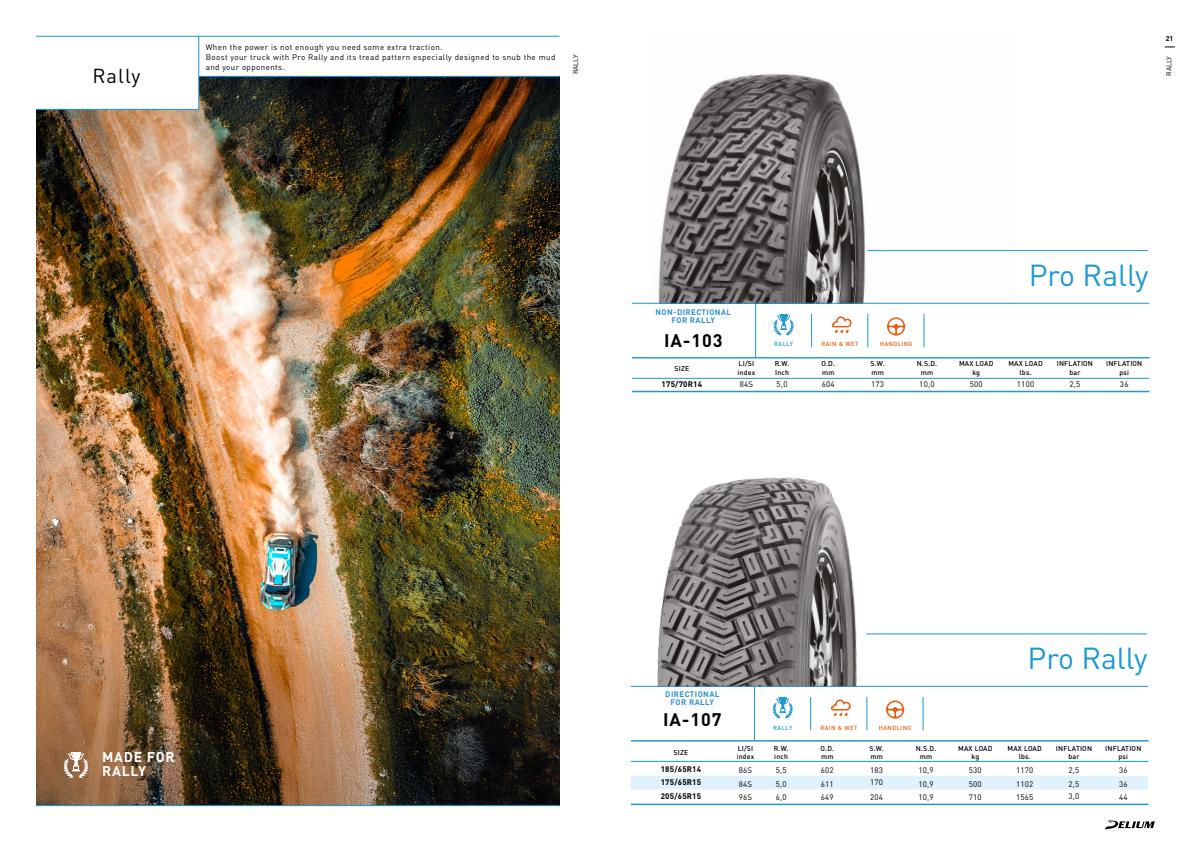
<style>
.page{position:relative;width:1191px;height:842px;background:#fff}
.page>*{position:absolute;margin:0;border:0;box-sizing:border-box;transform-origin:0 0}
.t1{font:30px "DIN";color:#1c98d5}
.t2{font:20px "DIN";letter-spacing:.05em;color:#000}
.t3{font:700 18px "DIN";letter-spacing:.05em;color:#000}
.t4{font:700 14px/14px "DIN";letter-spacing:.05em;color:#fff}
.t5{font:8px/9.6px "DIN";letter-spacing:.05em;color:#000}
.t6{font:700 8px/8px "DIN";letter-spacing:.05em;color:#3192d0;text-align:center}
.t7{font:700 8px "DIN";letter-spacing:.025em;color:#000}
.t8{font:500 7px/8.4px "DIN";letter-spacing:.025em;color:#000;text-align:center}
.t9{font:7px "DIN";color:#000}
.t10{font:700 7px "DIN";color:#000}
.t11{font:500 6px "DIN";letter-spacing:.07em;color:#ea5b0b}
.t12{font:500 6px "DIN";letter-spacing:.07em;color:#1c98d5}
</style>
<div class="page">
<svg style="left:1105px;top:820px;width:50px;height:9px"></svg>
<img style="left:36px;top:77px;width:523px;height:728px">
<svg style="left:64px;top:752px;width:24px;height:26px"></svg>
<div style="left:34px;top:37px;width:165px;height:72px;background:#fff"></div>
<hr style="left:36px;top:36px;width:523px;height:1px;background:#1c98d5">
<hr style="left:36px;top:805px;width:523px;height:1px;background:#1c98d5">
<hr style="left:199px;top:76px;width:360px;height:1px;background:#1c98d5">
<hr style="left:36px;top:109px;width:163px;height:1px;background:#1c98d5">
<hr style="left:198px;top:36px;width:1px;height:73px;background:#1c98d5">
<img style="left:649px;top:73px;width:365px;height:230px">
<svg style="left:732px;top:358px;width:29px;height:20px"></svg>
<hr style="left:632px;top:391px;width:517px;height:1px;background:#1c98d5">
<hr style="left:632px;top:378px;width:517px;height:1px;background:#1c98d5">
<svg style="left:774px;top:314px;width:19px;height:21px"></svg>
<svg style="left:887px;top:317px;width:18px;height:19px"></svg>
<svg style="left:831px;top:316px;width:20px;height:17px"></svg>
<hr style="left:811px;top:314px;width:1px;height:33px;background:#1c98d5">
<hr style="left:867px;top:314px;width:1px;height:33px;background:#1c98d5">
<hr style="left:923px;top:314px;width:1px;height:33px;background:#1c98d5">
<img style="left:652px;top:477px;width:333px;height:209px">
<svg style="left:630px;top:760px;width:518px;height:29px"></svg>
<hr style="left:631px;top:804px;width:517px;height:1px;background:#1c98d5">
<hr style="left:631px;top:761px;width:517px;height:1px;background:#1c98d5">
<svg style="left:773px;top:697px;width:19px;height:21px"></svg>
<svg style="left:886px;top:700px;width:18px;height:19px"></svg>
<svg style="left:830px;top:699px;width:20px;height:17px"></svg>
<hr style="left:810px;top:697px;width:1px;height:33px;background:#1c98d5">
<hr style="left:866px;top:697px;width:1px;height:33px;background:#1c98d5">
<hr style="left:923px;top:697px;width:1px;height:33px;background:#1c98d5">
<hr style="left:867px;top:250px;width:281px;height:1px;background:#1c98d5">
<hr style="left:866px;top:634px;width:281px;height:1px;background:#1c98d5">
<hr style="left:632px;top:357px;width:517px;height:1px;background:#1c98d5">
<hr style="left:632px;top:303px;width:517px;height:1px;background:#1c98d5">
<hr style="left:755px;top:303px;width:1px;height:55px;background:#1c98d5">
<hr style="left:631px;top:741px;width:517px;height:1px;background:#1c98d5">
<hr style="left:630px;top:686px;width:518px;height:1px;background:#1c98d5">
<hr style="left:754px;top:686px;width:1px;height:55px;background:#1c98d5">
<h2 class="t2" style="left:92px;top:63px;width:49px">Rally</h2>
<p class="t5" style="left:206px;top:42px;width:351px">When the power is not enough you need some extra traction.<br>Boost your truck with Pro Rally and its tread pattern especially designed to snub the mud and your opponents.</p>
<p class="t9" style="left:571px;top:74px;width:21px;rotate:-90deg">RALLY</p>
<p class="t10" style="left:1165px;top:34px;width:9px">21</p>
<p class="t9" style="left:1164px;top:76px;width:21px;rotate:-90deg">RALLY</p>
<p class="t6" style="left:655px;top:308px;width:77px">NON-DIRECTIONAL<br>FOR RALLY</p>
<h1 class="t1" style="left:1028px;top:256px;width:121px">Pro Rally</h1>
<h3 class="t3" style="left:664px;top:328px;width:60px">IA-103</h3>
<p class="t8" style="left:674px;top:364px;width:16px">SIZE</p>
<p class="t8" style="left:737px;top:359px;width:19px;text-align:left">LI/SI index</p>
<p class="t8" style="left:774px;top:359px;width:16px;text-align:left">R.W.<br>Inch</p>
<p class="t8" style="left:821px;top:359px;width:15px;text-align:left">O.D. mm</p>
<p class="t8" style="left:870px;top:359px;width:16px;text-align:left">S.W. mm</p>
<p class="t8" style="left:916px;top:359px;width:22px">N.S.D. mm</p>
<p class="t8" style="left:959px;top:359px;width:36px">MAX LOAD kg</p>
<p class="t8" style="left:1008px;top:359px;width:36px">MAX LOAD lbs.</p>
<p class="t8" style="left:1056px;top:359px;width:38px">INFLATION bar</p>
<p class="t8" style="left:1106px;top:359px;width:38px">INFLATION psi</p>
<p class="t7" style="left:661px;top:379px;width:42px">175/70R14</p>
<p class="t5" style="left:739px;top:379px;width:15px">84S</p>
<p class="t5" style="left:776px;top:379px;width:12px">5,0</p>
<p class="t5" style="left:822px;top:379px;width:14px">604</p>
<p class="t5" style="left:871px;top:379px;width:14px">173</p>
<p class="t5" style="left:919px;top:379px;width:17px">10,0</p>
<p class="t5" style="left:969px;top:379px;width:14px">500</p>
<p class="t5" style="left:1017px;top:379px;width:19px">1100</p>
<p class="t5" style="left:1069px;top:379px;width:12px">2,5</p>
<p class="t5" style="left:1120px;top:379px;width:10px">36</p>
<p class="t12" style="left:774px;top:340px;width:21px">RALLY</p>
<p class="t11" style="left:821px;top:340px;width:39px">RAIN &amp; WET</p>
<p class="t11" style="left:879px;top:340px;width:34px">HANDLING</p>
<h3 class="t4" style="left:102px;top:749px;width:74px">MADE FOR<br>RALLY</h3>
<p class="t6" style="left:665px;top:690px;width:56px">DIRECTIONAL<br>FOR RALLY</p>
<h1 class="t1" style="left:1027px;top:640px;width:121px">Pro Rally</h1>
<h3 class="t3" style="left:663px;top:707px;width:60px">IA-107</h3>
<p class="t8" style="left:673px;top:748px;width:16px">SIZE</p>
<p class="t8" style="left:736px;top:744px;width:19px;text-align:left">LI/SI index</p>
<p class="t8" style="left:774px;top:744px;width:16px;text-align:left">R.W. inch</p>
<p class="t8" style="left:820px;top:744px;width:15px;text-align:left">O.D. mm</p>
<p class="t8" style="left:869px;top:744px;width:16px;text-align:left">S.W. mm</p>
<p class="t8" style="left:915px;top:744px;width:22px">N.S.D. mm</p>
<p class="t8" style="left:958px;top:744px;width:36px">MAX LOAD kg</p>
<p class="t8" style="left:1007px;top:744px;width:36px">MAX LOAD lbs.</p>
<p class="t8" style="left:1056px;top:744px;width:38px">INFLATION bar</p>
<p class="t8" style="left:1105px;top:744px;width:38px">INFLATION psi</p>
<p class="t7" style="left:660px;top:764px;width:42px">185/65R14</p>
<p class="t5" style="left:738px;top:765px;width:15px">86S</p>
<p class="t5" style="left:775px;top:765px;width:12px">5,5</p>
<p class="t5" style="left:821px;top:765px;width:14px">602</p>
<p class="t5" style="left:870px;top:765px;width:14px">183</p>
<p class="t5" style="left:918px;top:765px;width:17px">10,9</p>
<p class="t5" style="left:969px;top:765px;width:14px">530</p>
<p class="t5" style="left:1016px;top:765px;width:19px">1170</p>
<p class="t5" style="left:1068px;top:765px;width:12px">2,5</p>
<p class="t5" style="left:1119px;top:765px;width:10px">36</p>
<p class="t7" style="left:660px;top:777px;width:42px">175/65R15</p>
<p class="t5" style="left:738px;top:779px;width:15px">84S</p>
<p class="t5" style="left:775px;top:779px;width:12px">5,0</p>
<p class="t5" style="left:821px;top:779px;width:14px">611</p>
<p class="t5" style="left:870px;top:777px;width:14px">170</p>
<p class="t5" style="left:918px;top:779px;width:17px">10,9</p>
<p class="t5" style="left:969px;top:779px;width:14px">500</p>
<p class="t5" style="left:1016px;top:779px;width:19px">1102</p>
<p class="t5" style="left:1068px;top:779px;width:12px">2,5</p>
<p class="t5" style="left:1119px;top:779px;width:10px">36</p>
<p class="t7" style="left:660px;top:791px;width:42px">205/65R15</p>
<p class="t5" style="left:738px;top:792px;width:15px">96S</p>
<p class="t5" style="left:775px;top:792px;width:12px">6,0</p>
<p class="t5" style="left:821px;top:792px;width:14px">649</p>
<p class="t5" style="left:870px;top:792px;width:14px">204</p>
<p class="t5" style="left:918px;top:792px;width:17px">10,9</p>
<p class="t5" style="left:969px;top:792px;width:14px">710</p>
<p class="t5" style="left:1016px;top:792px;width:19px">1565</p>
<p class="t5" style="left:1068px;top:791px;width:12px">3,0</p>
<p class="t5" style="left:1119px;top:792px;width:10px">44</p>
<p class="t12" style="left:773px;top:724px;width:21px">RALLY</p>
<p class="t11" style="left:820px;top:724px;width:39px">RAIN &amp; WET</p>
<p class="t11" style="left:879px;top:724px;width:34px">HANDLING</p>
</div>
